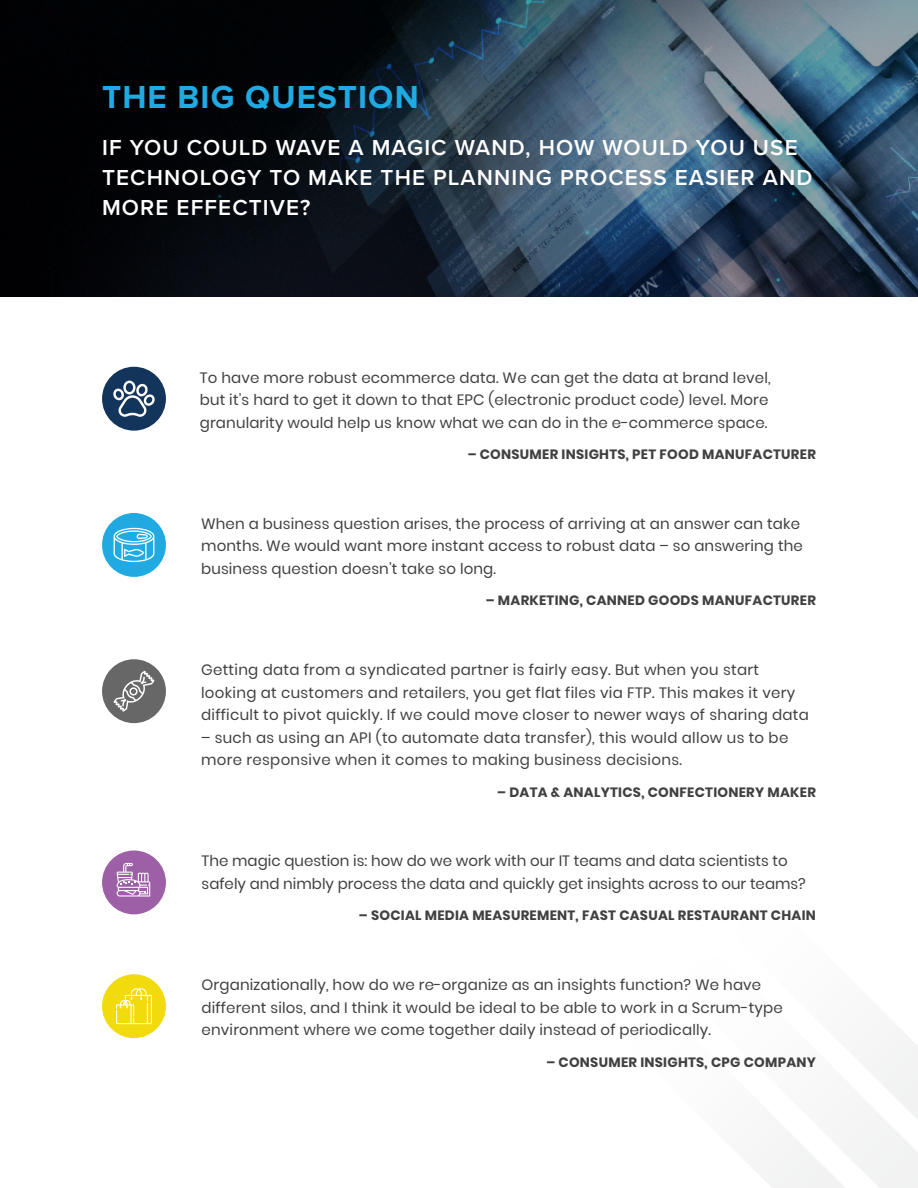
<style>
.page{position:relative;width:918px;height:1188px;background:#fff}
.page>*{position:absolute;margin:0;border:0;box-sizing:border-box;transform-origin:0 0}
._01_Heading_Title{font:700 33px "Proxima Nova";letter-spacing:.035em;color:#21aae2}
._02_Subhead_Title{font:600 22.5px/30px "Proxima Nova";letter-spacing:.05em;color:#fff}
._08_body{font:15px/22.5px "Poppins";letter-spacing:.01em;color:#414141}
._06_Body_Subheading{font:700 13.5px "Poppins";letter-spacing:.02em;color:#414141}
</style>
<div class="page">
<svg style="left:759px;top:1033px;width:159px;height:155px"></svg>
<div style="left:102px;top:659px;width:64px;height:64px;background:#676767;border-radius:50%"></div>
<svg style="left:0;top:0;width:918px;height:297px;background:#22303d"></svg>
<div style="left:102px;top:513px;width:64px;height:64px;background:#21aae2;border-radius:50%"></div>
<div style="left:102px;top:367px;width:64px;height:64px;background:#14355b;border-radius:50%"></div>
<div style="left:102px;top:851px;width:64px;height:63px;background:#9d60a7;border-radius:50%"></div>
<div style="left:102px;top:974px;width:64px;height:64px;background:#f1db0d;border-radius:50%"></div>
<svg style="left:113px;top:381px;width:42px;height:36px"></svg>
<svg style="left:114px;top:528px;width:40px;height:34px"></svg>
<svg style="left:114px;top:671px;width:40px;height:41px"></svg>
<svg style="left:117px;top:863px;width:33px;height:34px"></svg>
<svg style="left:116px;top:988px;width:36px;height:36px"></svg>
<p class="_01_Heading_Title" style="left:102px;top:82px;width:318px">THE BIG QUESTION</p>
<p class="_02_Subhead_Title" style="left:102px;top:132px;width:712px">IF YOU COULD WAVE A MAGIC WAND, HOW WOULD YOU USE<br>TECHNOLOGY TO MAKE THE PLANNING PROCESS EASIER AND<br>MORE EFFECTIVE?</p>
<p class="_08_body" style="left:200px;top:366px;width:572px">To have more robust ecommerce data. We can get the data at brand level, but it’s hard to get it down to that EPC (electronic product code) level. More granularity would help us know what we can do in the e-commerce space.</p>
<p class="_06_Body_Subheading" style="left:468px;top:446px;width:350px">– CONSUMER INSIGHTS, PET FOOD MANUFACTURER</p>
<p class="_08_body" style="left:201px;top:512px;width:603px">When a business question arises, the process of arriving at an answer can take months. We would want more instant access to robust data – so answering the business question doesn’t take so long.</p>
<p class="_06_Body_Subheading" style="left:486px;top:593px;width:332px">– MARKETING, CANNED GOODS MANUFACTURER</p>
<p class="_08_body" style="left:201px;top:659px;width:609px">Getting data from a syndicated partner is fairly easy. But when you start looking at customers and retailers, you get flat files via FTP. This makes it very difficult to pivot quickly. If we could move closer to newer ways of sharing data</p>
<p class="_08_body" style="left:201px;top:726px;width:589px">– such as using an API (to automate data transfer), this would allow us to be more responsive when it comes to making business decisions.</p>
<p class="_06_Body_Subheading" style="left:497px;top:784px;width:320px">– DATA &amp; ANALYTICS, CONFECTIONERY MAKER</p>
<p class="_08_body" style="left:202px;top:850px;width:606px">The magic question is: how do we work with our IT teams and data scientists to safely and nimbly process the data and quickly get insights across to our teams?</p>
<p class="_06_Body_Subheading" style="left:359px;top:908px;width:459px">– SOCIAL MEDIA MEASUREMENT, FAST CASUAL RESTAURANT CHAIN</p>
<p class="_08_body" style="left:202px;top:974px;width:583px">Organizationally, how do we re-organize as an insights function? We have different silos, and I think it would be ideal to be able to work in a Scrum-type environment where we come together daily instead of periodically.</p>
<p class="_06_Body_Subheading" style="left:546px;top:1054px;width:271px">– CONSUMER INSIGHTS, CPG COMPANY</p>
</div>
